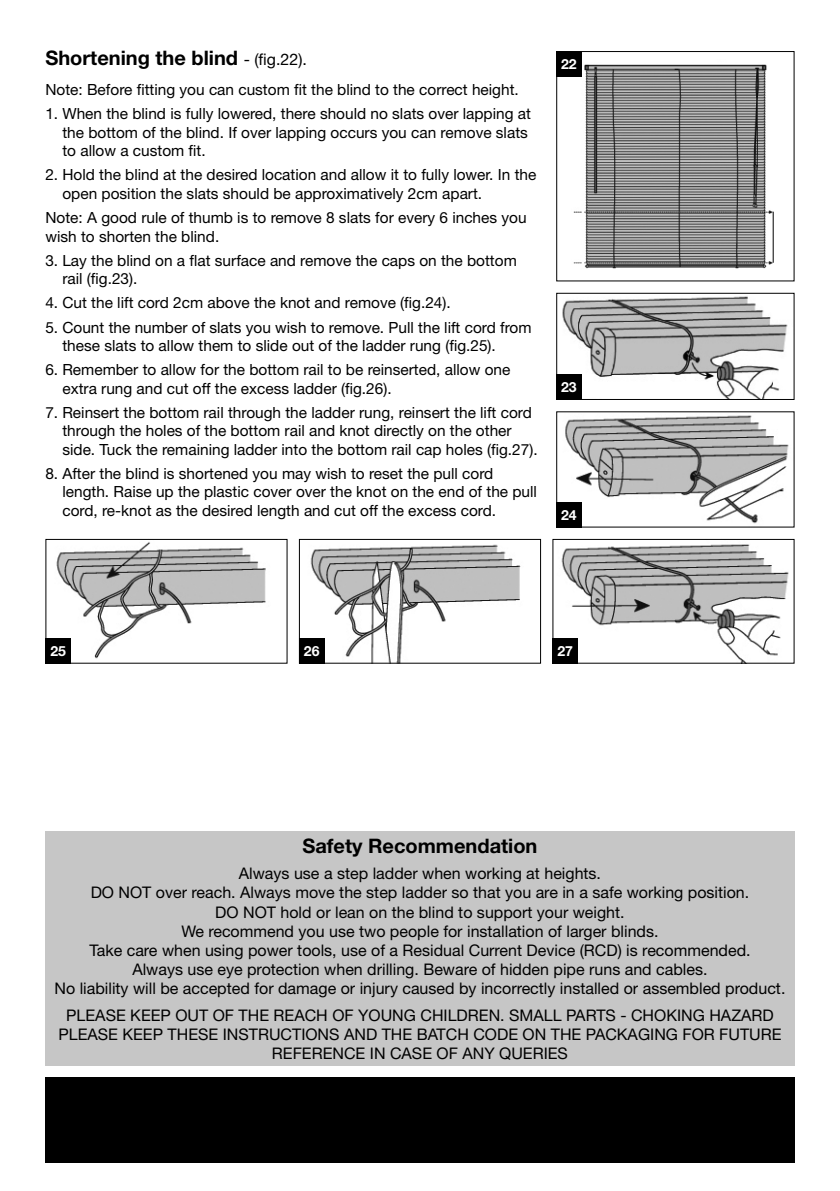
<style>
.page{position:relative;width:840px;height:1191px;background:#fff}
.page>*{position:absolute;margin:0;border:0;box-sizing:border-box;transform-origin:0 0}
.t1{font:700 20px "Helvetica Neue LT Std";color:#000}
.t2{font:16px/19.2px "Helvetica Neue LT Std";color:#000;text-align:center}
.t3{font:15.4px/18.4px "Helvetica Neue LT Std";color:#000}
.t4{font:700 14px "Helvetica Neue LT Std";color:#fff}
.s1{font-weight:400;font-size:16px}
</style>
<div class="page">
<div style="left:45px;top:1077px;width:749px;height:85px;background:#000"></div>
<img style="left:565px;top:415px;width:224px;height:109px">
<div style="left:556px;top:499px;width:52px;height:28px;background:#fff"></div>
<img style="left:56px;top:542px;width:210px;height:117px">
<div style="left:46px;top:631px;width:44px;height:29px;background:#fff"></div>
<div style="left:45px;top:539px;width:242px;height:124px;border:1px solid #000"></div>
<img style="left:310px;top:544px;width:211px;height:117px">
<div style="left:299px;top:539px;width:241px;height:124px;border:1px solid #000"></div>
<img style="left:561px;top:544px;width:228px;height:117px">
<div style="left:556px;top:629px;width:53px;height:34px;background:#fff"></div>
<div style="left:552px;top:539px;width:242px;height:124px;border:1px solid #000"></div>
<img style="left:562px;top:296px;width:226px;height:102px">
<div style="left:556px;top:293px;width:238px;height:107px;border:1px solid #000"></div>
<img style="left:573px;top:60px;width:201px;height:209px">
<div style="left:556px;top:51px;width:238px;height:230px;border:1px solid #000"></div>
<hr style="left:772px;top:212px;width:1px;height:51px;background:#000">
<div style="left:45px;top:831px;width:749px;height:235px;background:#c6c6c6"></div>
<div style="left:556px;top:51px;width:25px;height:26px;background:#000"></div>
<div style="left:556px;top:374px;width:25px;height:26px;background:#000"></div>
<div style="left:556px;top:502px;width:25px;height:25px;background:#000"></div>
<div style="left:552px;top:638px;width:25px;height:25px;background:#000"></div>
<div style="left:299px;top:638px;width:25px;height:25px;background:#000"></div>
<div style="left:45px;top:638px;width:26px;height:25px;background:#000"></div>
<p class="t1" style="left:45px;top:46px;width:263px">Shortening the blind <span class="s1">- (fig.22).</span></p>
<p class="t3" style="left:45px;top:80px;width:474px">Note: Before fitting you can custom fit the blind to the correct height.</p>
<p class="t3" style="left:62px;top:104px;width:470px;text-indent:-17px">1. When the blind is fully lowered, there should no slats over lapping at the bottom of the blind. If over lapping occurs you can remove slats to allow a custom fit.</p>
<p class="t3" style="left:62px;top:165px;width:475px;text-indent:-17px">2. Hold the blind at the desired location and allow it to fully lower. In the open position the slats should be approximatively 2cm apart.</p>
<p class="t3" style="left:45px;top:208px;width:482px">Note: A good rule of thumb is to remove 8 slats for every 6 inches you wish to shorten the blind.</p>
<p class="t3" style="left:62px;top:251px;width:455px;text-indent:-17px">3. Lay the blind on a flat surface and remove the caps on the bottom rail (fig.23).</p>
<p class="t3" style="left:45px;top:293px;width:406px">4. Cut the lift cord 2cm above the knot and remove (fig.24).</p>
<p class="t3" style="left:62px;top:318px;width:470px;text-indent:-17px">5. Count the number of slats you wish to remove. Pull the lift cord from these slats to allow them to slide out of the ladder rung (fig.25).</p>
<p class="t3" style="left:62px;top:360px;width:449px;text-indent:-17px">6. Remember to allow for the bottom rail to be reinserted, allow one extra rung and cut off the excess ladder (fig.26).</p>
<p class="t3" style="left:62px;top:403px;width:476px;text-indent:-17px">7. Reinsert the bottom rail through the ladder rung, reinsert the lift cord through the holes of the bottom rail and knot directly on the other side. Tuck the remaining ladder into the bottom rail cap holes (fig.27).</p>
<p class="t3" style="left:62px;top:464px;width:476px;text-indent:-17px">8. After the blind is shortened you may wish to reset the pull cord length. Raise up the plastic cover over the knot on the end of the pull cord, re-knot as the desired length and cut off the excess cord.</p>
<p class="t4" style="left:561px;top:55px;width:17px">22</p>
<p class="t4" style="left:561px;top:378px;width:17px">23</p>
<p class="t4" style="left:561px;top:506px;width:17px">24</p>
<p class="t4" style="left:50px;top:642px;width:17px">25</p>
<p class="t4" style="left:304px;top:642px;width:17px">26</p>
<p class="t4" style="left:557px;top:642px;width:17px">27</p>
<p class="t1" style="left:302px;top:833px;width:236px">Safety Recommendation</p>
<p class="t2" style="left:54px;top:863px;width:732px">Always use a step ladder when working at heights.<br>DO NOT over reach. Always move the step ladder so that you are in a safe working position.<br>DO NOT hold or lean on the blind to support your weight.<br>We recommend you use two people for installation of larger blinds.<br>Take care when using power tools, use of a Residual Current Device (RCD) is recommended.<br>Always use eye protection when drilling. Beware of hidden pipe runs and cables.<br>No liability will be accepted for damage or injury caused by incorrectly installed or assembled product.</p>
<p class="t2" style="left:58px;top:1005px;width:724px">PLEASE KEEP OUT OF THE REACH OF YOUNG CHILDREN. SMALL PARTS - CHOKING HAZARD<br>PLEASE KEEP THESE INSTRUCTIONS AND THE BATCH CODE ON THE PACKAGING FOR FUTURE<br>REFERENCE IN CASE OF ANY QUERIES</p>
</div>
